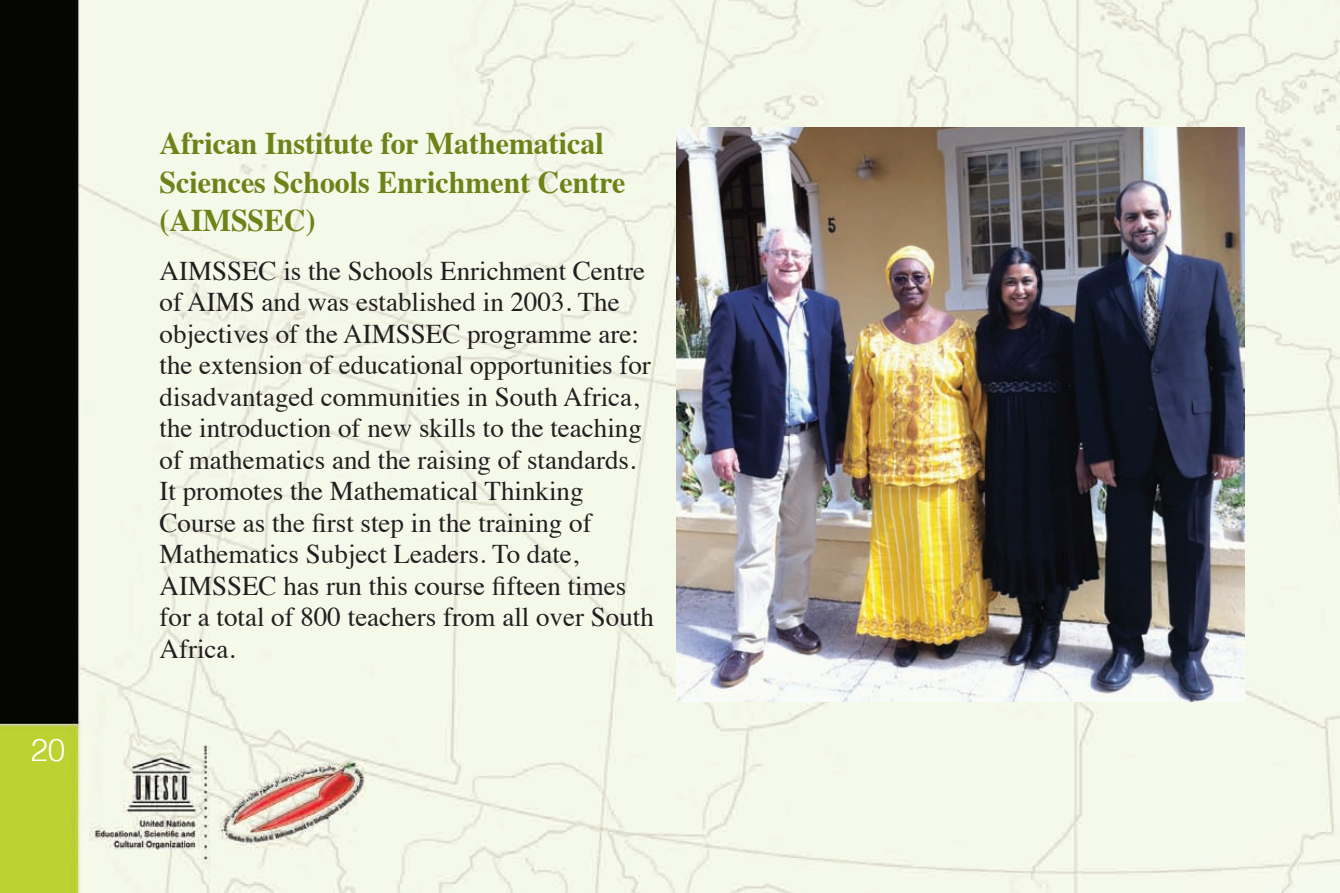
<style>
.page{position:relative;width:1340px;height:893px;background:#fff}
.page>*{position:absolute;margin:0;border:0;box-sizing:border-box;transform-origin:0 0}
.adress_text{font:700 31.5px/38.2px "Times";color:#6e8218;scale:.95 1}
.t1{font:300 31.5px "Helvetica";color:#fff}
.text_english{font:27px/31.5px "Times";color:#231f20}
</style>
<div class="page">
<img style="left:0;top:0;width:1339px;height:893px">
<img style="left:676px;top:128px;width:568px;height:574px">
<p class="t1" style="left:30px;top:725px;width:37px">20</p>
<p class="adress_text" style="left:159px;top:121px;width:492px">African Institute for Mathematical<br>Sciences Schools Enrichment Centre (AIMSSEC)</p>
<p class="text_english" style="left:159px;top:252px;width:493px">AIMSSEC is the Schools Enrichment Centre of AIMS and was established in 2003. The objectives of the AIMSSEC programme are: the extension of educational opportunities for disadvantaged communities in South Africa, the introduction of new skills to the teaching of mathematics and the raising of standards.</p>
<p class="text_english" style="left:159px;top:473px;width:496px">It promotes the Mathematical Thinking Course as the first step in the training of Mathematics Subject Leaders. To date, AIMSSEC has run this course fifteen times for a total of 800 teachers from all over South Africa.</p>
</div>
